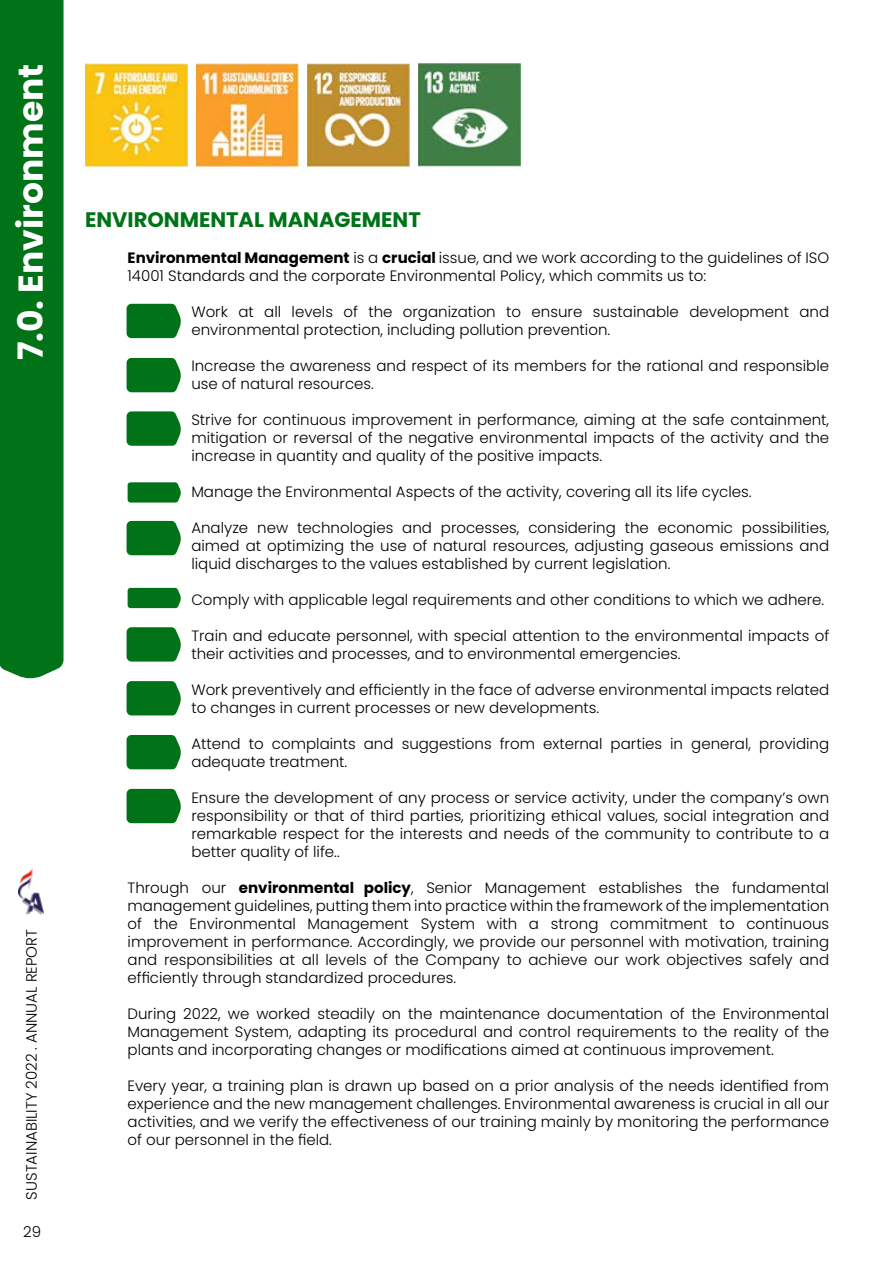
<style>
.page{position:relative;width:893px;height:1263px;background:#fff}
.page>*{position:absolute;margin:0;border:0;box-sizing:border-box;transform-origin:0 0}
.t1{font:700 34.5px "Poppins";color:#fff}
.t2{font:700 21px "Poppins";color:#007319}
.t3{font:300 15px/18px "Poppins";color:#000}
.s1{font-weight:700}
</style>
<div class="page">
<div style="left:0;top:0;width:64px;height:679px;background:#007319"></div>
<img style="left:18px;top:869px;width:26px;height:45px">
<div style="left:127px;top:304px;width:54px;height:34px;background:#007319"></div>
<div style="left:127px;top:358px;width:54px;height:34px;background:#007319"></div>
<svg style="left:127px;top:411px;width:54px;height:35px;background:#127d29"></svg>
<div style="left:127px;top:521px;width:54px;height:34px;background:#007319"></div>
<svg style="left:128px;top:482px;width:53px;height:21px"></svg>
<svg style="left:128px;top:588px;width:53px;height:20px"></svg>
<svg style="left:127px;top:627px;width:54px;height:34px;background:#0f7b26"></svg>
<svg style="left:127px;top:681px;width:54px;height:34px;background:#0e7a25"></svg>
<div style="left:127px;top:735px;width:54px;height:34px;background:#007319"></div>
<div style="left:127px;top:789px;width:54px;height:34px;background:#007319"></div>
<img style="left:307px;top:64px;width:102px;height:102px">
<img style="left:196px;top:64px;width:102px;height:102px">
<img style="left:85px;top:64px;width:102px;height:102px">
<img style="left:418px;top:64px;width:102px;height:102px">
<h1 class="t1" style="left:11px;top:360px;width:298px;rotate:-90deg">7.0. Environment</h1>
<p class="t3" style="left:23px;top:1199px;width:272px;rotate:-90deg">SUSTAINABILITY 2022 . ANNUAL REPORT</p>
<p class="t3" style="left:23px;top:1223px;width:19px">29</p>
<h2 class="t2" style="left:85px;top:207px;width:337px">ENVIRONMENTAL MANAGEMENT</h2>
<p class="t3" style="left:128px;top:248px;width:703px"><span class="s1">Environmental Management</span> is a <span class="s1">crucial</span> issue, and we work according to the guidelines of ISO<br>14001 Standards and the corporate Environmental Policy, which commits us to:</p>
<p class="t3" style="left:191px;top:302px;width:639px">Work at all levels of the organization to ensure sustainable development and environmental protection, including pollution prevention.</p>
<p class="t3" style="left:191px;top:356px;width:639px">Increase the awareness and respect of its members for the rational and responsible use of natural resources.</p>
<p class="t3" style="left:191px;top:410px;width:639px;text-align:justify">Strive for continuous improvement in performance, aiming at the safe containment, mitigation or reversal of the negative environmental impacts of the activity and the increase in quantity and quality of the positive impacts.</p>
<p class="t3" style="left:191px;top:482px;width:562px">Manage the Environmental Aspects of the activity, covering all its life cycles.</p>
<p class="t3" style="left:191px;top:518px;width:639px;text-align:justify">Analyze new technologies and processes, considering the economic possibilities, aimed at optimizing the use of natural resources, adjusting gaseous emissions and liquid discharges to the values established by current legislation.</p>
<p class="t3" style="left:191px;top:590px;width:634px">Comply with applicable legal requirements and other conditions to which we adhere.</p>
<p class="t3" style="left:191px;top:626px;width:639px">Train and educate personnel, with special attention to the environmental impacts of their activities and processes, and to environmental emergencies.</p>
<p class="t3" style="left:191px;top:680px;width:639px">Work preventively and efficiently in the face of adverse environmental impacts related to changes in current processes or new developments.</p>
<p class="t3" style="left:191px;top:734px;width:639px">Attend to complaints and suggestions from external parties in general, providing adequate treatment.</p>
<p class="t3" style="left:191px;top:788px;width:639px;text-align:justify">Ensure the development of any process or service activity, under the company’s own responsibility or that of third parties, prioritizing ethical values, social integration and remarkable respect for the interests and needs of the community to contribute to a better quality of life..</p>
<p class="t3" style="left:128px;top:878px;width:703px;text-align:justify">Through our <span class="s1">environmental policy</span>, Senior Management establishes the fundamental management guidelines, putting them into practice within the framework of the implementation of the Environmental Management System with a strong commitment to continuous improvement in performance. Accordingly, we provide our personnel with motivation, training and responsibilities at all levels of the Company to achieve our work objectives safely and efficiently through standardized procedures.</p>
<p class="t3" style="left:128px;top:1004px;width:703px;text-align:justify">During 2022, we worked steadily on the maintenance documentation of the Environmental Management System, adapting its procedural and control requirements to the reality of the plants and incorporating changes or modifications aimed at continuous improvement.</p>
<p class="t3" style="left:128px;top:1076px;width:703px;text-align:justify">Every year, a training plan is drawn up based on a prior analysis of the needs identified from experience and the new management challenges. Environmental awareness is crucial in all our activities, and we verify the effectiveness of our training mainly by monitoring the performance of our personnel in the field.</p>
</div>
